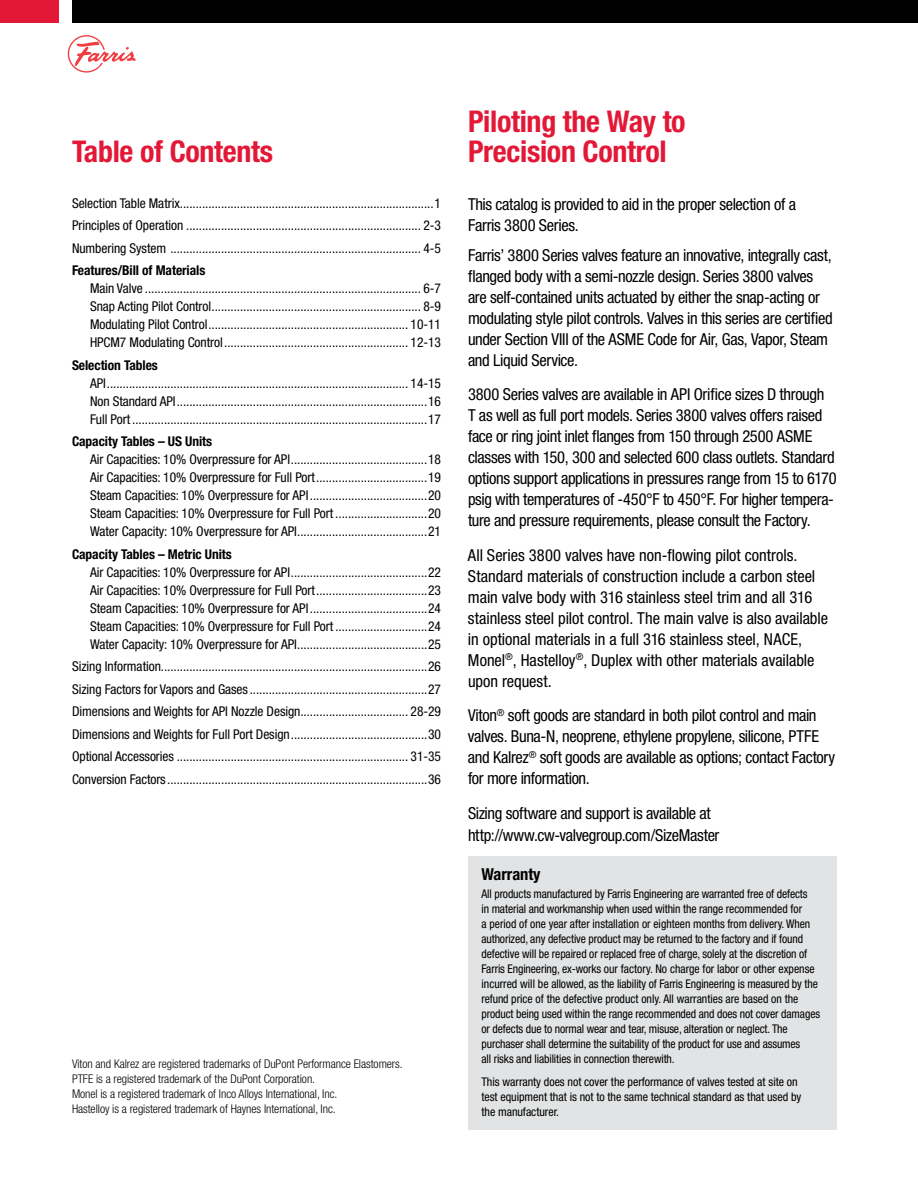
<style>
.page{position:relative;width:918px;height:1188px;background:#fff}
.page>*{position:absolute;margin:0;border:0;box-sizing:border-box;transform-origin:0 0}
.t1{font:700 condensed 30px/30px "Helvetica Neue LT Std";letter-spacing:-.01em;color:#e31837}
.t2{font:condensed 16.5px/21px "Helvetica Neue LT Std";letter-spacing:-.02em;color:#000}
.t3{font:700 condensed 16.5px "Helvetica Neue LT Std";letter-spacing:-.005em;color:#000}
.t4{font:condensed 13.5px/18px "Helvetica Neue LT Std";letter-spacing:-.005em;color:#000;text-align:justify}
.t5{font:700 condensed 13.5px "Helvetica Neue LT Std";letter-spacing:-.005em;color:#000}
.t6{font:condensed 12px/15px "Helvetica Neue LT Std";letter-spacing:-.01em;color:#000}
.t7{font:300 condensed 12px/15px "Helvetica Neue LT Std";letter-spacing:-.005em;color:#000}
</style>
<div class="page">
<div style="left:72px;top:0;width:846px;height:22px;background:#000"></div>
<div style="left:0;top:0;width:58px;height:22px;background:#e31837"></div>
<svg style="left:68px;top:35px;width:68px;height:38px"></svg>
<div style="left:468px;top:856px;width:369px;height:274px;background:#e2e3e4"></div>
<h1 class="t1" style="left:72px;top:136px;width:203px">Table of Contents</h1>
<p class="t4" style="left:72px;top:192px;width:370px;line-height:22.5px">Selection Table Matrix................................................................................1<br>Principles of Operation .......................................................................... 2-3<br>Numbering System ............................................................................... 4-5</p>
<p class="t5" style="left:72px;top:262px;width:135px">Features/Bill of Materials</p>
<p class="t4" style="left:90px;top:279px;width:353px">Main Valve ....................................................................................... 6-7<br>Snap Acting Pilot Control.................................................................. 8-9<br>Modulating Pilot Control............................................................... 10-11<br>HPCM7 Modulating Control.......................................................... 12-13</p>
<p class="t5" style="left:72px;top:357px;width:87px">Selection Tables</p>
<p class="t4" style="left:90px;top:374px;width:352px">API............................................................................................... 14-15<br>Non Standard API...............................................................................16<br>Full Port .............................................................................................17</p>
<p class="t5" style="left:72px;top:433px;width:142px">Capacity Tables – US Units</p>
<p class="t4" style="left:90px;top:450px;width:353px">Air Capacities: 10% Overpressure for API...........................................18<br>Air Capacities: 10% Overpressure for Full Port...................................19<br>Steam Capacities: 10% Overpressure for API.....................................20<br>Steam Capacities: 10% Overpressure for Full Port .............................20<br>Water Capacity: 10% Overpressure for API.........................................21</p>
<p class="t5" style="left:72px;top:546px;width:161px">Capacity Tables – Metric Units</p>
<p class="t4" style="left:90px;top:563px;width:353px">Air Capacities: 10% Overpressure for API...........................................22<br>Air Capacities: 10% Overpressure for Full Port...................................23<br>Steam Capacities: 10% Overpressure for API.....................................24<br>Steam Capacities: 10% Overpressure for Full Port .............................24<br>Water Capacity: 10% Overpressure for API.........................................25</p>
<p class="t4" style="left:72px;top:655px;width:371px;line-height:22.5px">Sizing Information....................................................................................26<br>Sizing Factors for Vapors and Gases ........................................................27<br>Dimensions and Weights for API Nozzle Design.................................. 28-29<br>Dimensions and Weights for Full Port Design...........................................30<br>Optional Accessories ......................................................................... 31-35<br>Conversion Factors..................................................................................36</p>
<p class="t7" style="left:72px;top:1056px;width:332px">Viton and Kalrez are registered trademarks of DuPont Performance Elastomers.<br>PTFE is a registered trademark of the DuPont Corporation.<br>Monel is a registered trademark of Inco Alloys International, Inc.<br>Hastelloy is a registered trademark of Haynes International, Inc.</p>
<h1 class="t1" style="left:468px;top:106px;width:219px">Piloting the Way to<br>Precision Control</h1>
<p class="t2" style="left:468px;top:193px;width:330px">This catalog is provided to aid in the proper selection of a<br>Farris 3800 Series.</p>
<p class="t2" style="left:468px;top:244px;width:366px">Farris’ 3800 Series valves feature an innovative, integrally cast, flanged body with a semi-nozzle design. Series 3800 valves are self-contained units actuated by either the snap-acting or modulating style pilot controls. Valves in this series are certified under Section VIII of the ASME Code for Air, Gas, Vapor, Steam and Liquid Service.</p>
<p class="t2" style="left:468px;top:384px;width:370px">3800 Series valves are available in API Orifice sizes D through<br>T as well as full port models. Series 3800 valves offers raised face or ring joint inlet flanges from 150 through 2500 ASME classes with 150, 300 and selected 600 class outlets. Standard options support applications in pressures range from 15 to 6170 psig with temperatures of -450°F to 450°F. For higher tempera&shy;ture and pressure requirements, please consult the Factory.</p>
<p class="t2" style="left:468px;top:544px;width:362px">All Series 3800 valves have non-flowing pilot controls.<br>Standard materials of construction include a carbon steel main valve body with 316 stainless steel trim and all 316 stainless steel pilot control. The main valve is also available in optional materials in a full 316 stainless steel, NACE, Monel<sup>®</sup>, Hastelloy<sup>®</sup>, Duplex with other materials available upon request.</p>
<p class="t2" style="left:468px;top:705px;width:369px">Viton<sup>®</sup> soft goods are standard in both pilot control and main valves. Buna-N, neoprene, ethylene propylene, silicone, PTFE and Kalrez<sup>®</sup> soft goods are available as options; contact Factory for more information.</p>
<p class="t2" style="left:468px;top:802px;width:253px;line-height:21.8px">Sizing software and support is available at http://www.cw-valvegroup.com/SizeMaster</p>
<p class="t3" style="left:482px;top:864px;width:60px">Warranty</p>
<p class="t6" style="left:482px;top:886px;width:340px">All products manufactured by Farris Engineering are warranted free of defects<br>in material and workmanship when used within the range recommended for<br>a period of one year after installation or eighteen months from delivery. When authorized, any defective product may be returned to the factory and if found defective will be repaired or replaced free of charge, solely at the discretion of Farris Engineering, ex-works our factory. No charge for labor or other expense incurred will be allowed, as the liability of Farris Engineering is measured by the refund price of the defective product only. All warranties are based on the product being used within the range recommended and does not cover damages or defects due to normal wear and tear, misuse, alteration or neglect. The purchaser shall determine the suitability of the product for use and assumes<br>all risks and liabilities in connection therewith.</p>
<p class="t6" style="left:482px;top:1074px;width:321px">This warranty does not cover the performance of valves tested at site on test equipment that is not to the same technical standard as that used by the manufacturer.</p>
</div>
